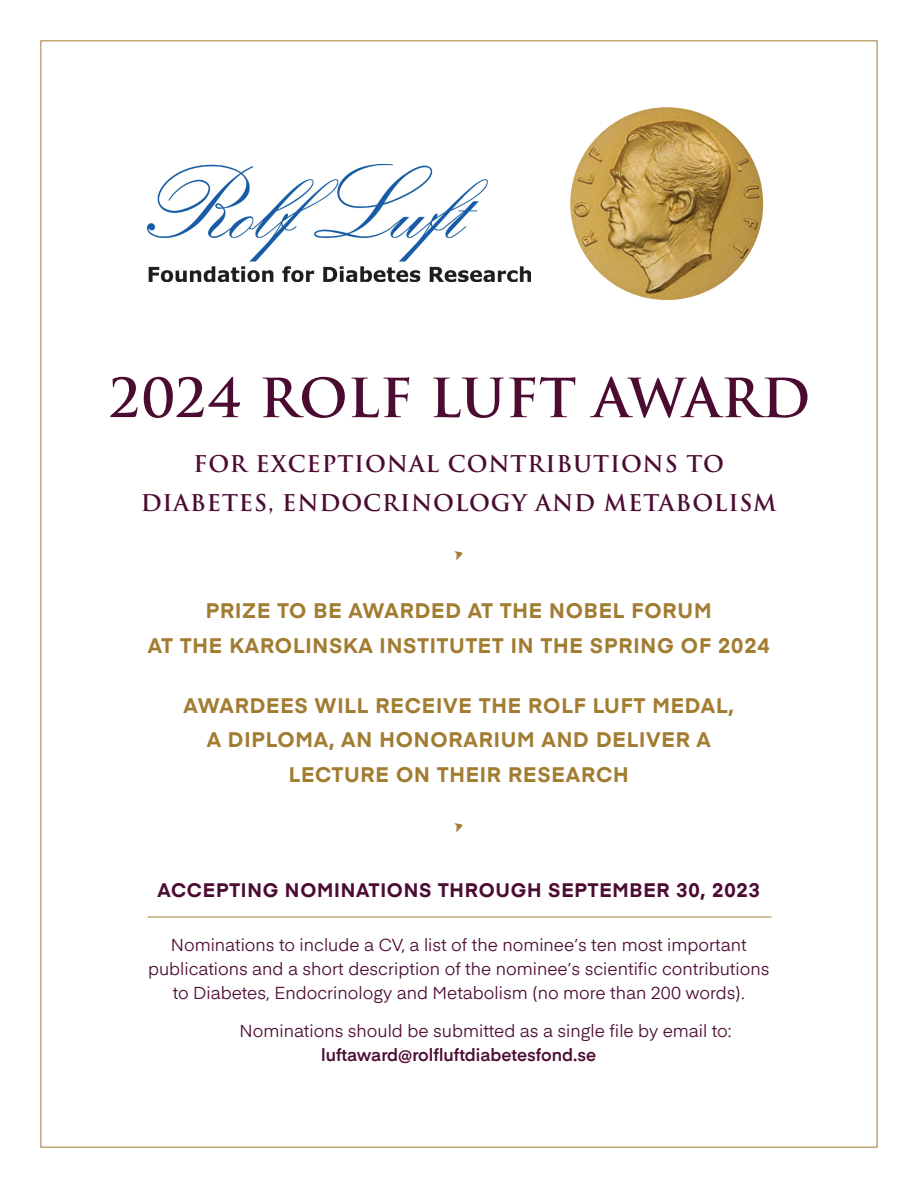
<style>
.page{position:relative;width:918px;height:1188px;background:#fff}
.page>*{position:absolute;margin:0;border:0;box-sizing:border-box;transform-origin:0 0}
.t1{font:700 52.5px "Trajan";letter-spacing:.01em;color:#4c0c32}
.t2{font:45px "Trajan";color:#a17c31}
.t3{font:700 22.5px/39px "Trajan";letter-spacing:.04em;color:#4c0c32;text-align:center}
.t4{font:700 21px/34.5px "Eina 03";letter-spacing:.04em;color:#a17c31;text-align:center}
.t5{font:700 19.5px "Eina 03";letter-spacing:.04em;color:#4c0c32}
.t6{font:17.25px/24px "Eina 02";color:#4c0c32;text-align:center}
.t7{font:600 17.25px "Eina 02";color:#4c0c32}
</style>
<div class="page">
<hr style="left:148px;top:917px;width:624px;height:1px;background:#a17c31">
<img style="left:570px;top:107px;width:193px;height:193px;border-radius:96px">
<img style="left:148px;top:165px;width:382px;height:116px">
<h1 class="t1" style="left:110px;top:365px;width:702px">2024 ROLF LUFT AWARD</h1>
<h3 class="t3" style="left:141px;top:444px;width:638px">FOR EXCEPTIONAL CONTRIBUTIONS TO<br>DIABETES, ENDOCRINOLOGY AND METABOLISM</h3>
<h2 class="t2" style="left:449px;top:530px;width:20px">•</h2>
<p class="t4" style="left:148px;top:592px;width:623px">PRIZE TO BE AWARDED AT THE NOBEL FORUM<br>AT THE KAROLINSKA INSTITUTET IN THE SPRING OF 2024</p>
<p class="t4" style="left:184px;top:687px;width:552px">AWARDEES WILL RECEIVE THE ROLF LUFT MEDAL,<br>A DIPLOMA, AN HONORARIUM AND DELIVER A<br>LECTURE ON THEIR RESEARCH</p>
<h2 class="t2" style="left:449px;top:801px;width:20px">•</h2>
<p class="t5" style="left:157px;top:876px;width:604px">ACCEPTING NOMINATIONS THROUGH SEPTEMBER 30, 2023</p>
<p class="t6" style="left:148px;top:932px;width:623px">Nominations to include a CV, a list of the nominee’s ten most important publications and a short description of the nominee’s scientific contributions to Diabetes, Endocrinology and Metabolism (no more than 200 words).</p>
<p class="t6" style="left:240px;top:1018px;width:494px">Nominations should be submitted as a single file by email to:</p>
<p class="t7" style="left:321px;top:1042px;width:277px">luftaward@rolfluftdiabetesfond.se</p>
</div>
